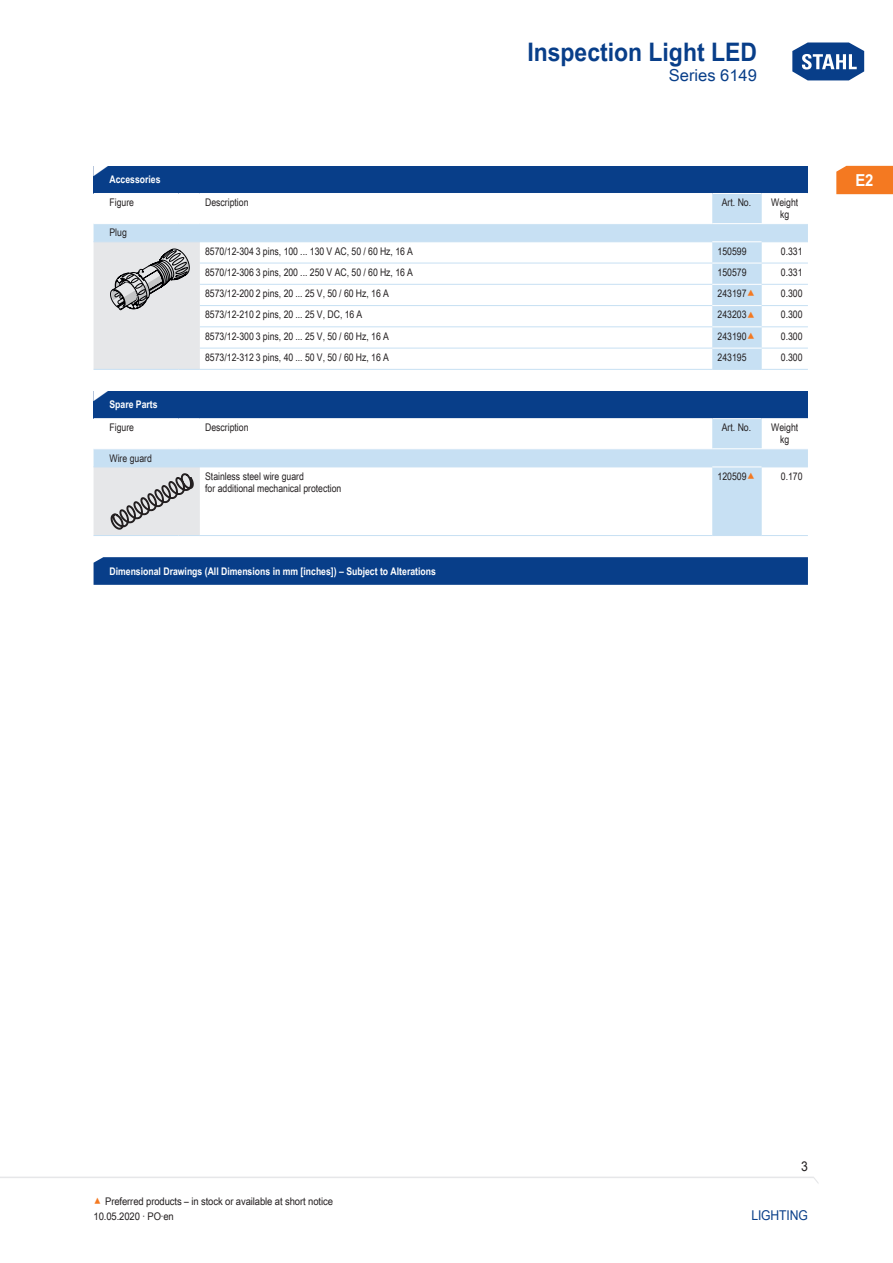
<style>
.page{position:relative;width:893px;height:1263px;background:#fff}
.page>*{position:absolute;margin:0;border:0;box-sizing:border-box;transform-origin:0 0}
.t1{font:700 25.5px "Arial Unicode MS";color:#083e89;scale:.9 1}
.TabHeader1stColumn{font:700 24px "Arial Unicode MS";color:#fff;scale:1.45 1}
.t2{font:16.5px "Arial Unicode MS";color:#083e89}
.t3{font:700 16.5px "Arial Unicode MS";color:#fff;scale:.9 1}
.t4{font:13.5px "Arial Unicode MS";letter-spacing:-.01em;color:#083e89;scale:.9 1}
.t5{font:13.5px "Arial Unicode MS";color:#231f20;scale:.9 1}
.TabBodyLeft{font:10.5px "Arial Unicode MS";color:#231f20;scale:.83 1}
.TabHeader1stColumn-2{font:700 10.5px "Arial Unicode MS";color:#fff;scale:.83 1}
.TabBodyLeft-2{font:10.5px/15px "Arial Unicode MS";color:#231f20;scale:.9 1}
.TabBodyLeftWhiteRule{font:10.5px "Arial Unicode MS";color:#231f20;scale:.83 1}
.TabBodyRight{font:10.5px "Arial Unicode MS";color:#231f20;scale:.83 1}
.TabBodyCenter{font:10.5px/12px "Arial Unicode MS";color:#231f20;text-align:center;scale:.83 1}
.TabBody1stColumnTitl{font:10.5px "Arial Unicode MS";color:#231f20;scale:.83 1}
.TabBody1stColumn{font:10.5px "Arial Unicode MS";color:#231f20;scale:.83 1}
.s1{font-size:14.85px;color:#f47921}
.s2{font-size:15px;color:#f47921}
</style>
<div class="page">
<svg style="left:792px;top:42px;width:73px;height:39px"></svg>
<svg style="left:0;top:1176px;width:818px;height:7px"></svg>
<div style="left:836px;top:166px;width:57px;height:28px;background:#f47921"></div>
<div style="left:94px;top:166px;width:714px;height:27px;background:#083e89"></div>
<svg style="left:94px;top:194px;width:714px;height:175px"></svg>
<svg style="left:761px;top:194px;width:1px;height:29px"></svg>
<hr style="left:94px;top:223px;width:85px;height:1px;background:#fff">
<svg style="left:179px;top:223px;width:21px;height:1px"></svg>
<hr style="left:200px;top:223px;width:512px;height:1px;background:#fff">
<hr style="left:712px;top:223px;width:49px;height:1px;background:#fff">
<hr style="left:761px;top:223px;width:47px;height:1px;background:#fff">
<hr style="left:200px;top:241px;width:512px;height:1px;background:#c7e0f3">
<hr style="left:761px;top:241px;width:47px;height:1px;background:#c7e0f3">
<hr style="left:200px;top:263px;width:512px;height:1px;background:#c7e0f3">
<hr style="left:761px;top:263px;width:47px;height:1px;background:#c7e0f3">
<hr style="left:200px;top:284px;width:512px;height:1px;background:#c7e0f3">
<hr style="left:761px;top:284px;width:47px;height:1px;background:#c7e0f3">
<hr style="left:200px;top:305px;width:512px;height:1px;background:#c7e0f3">
<hr style="left:761px;top:305px;width:47px;height:1px;background:#c7e0f3">
<hr style="left:200px;top:326px;width:512px;height:1px;background:#c7e0f3">
<hr style="left:761px;top:326px;width:47px;height:1px;background:#c7e0f3">
<hr style="left:200px;top:348px;width:512px;height:1px;background:#c7e0f3">
<hr style="left:200px;top:369px;width:512px;height:1px;background:#c7e0f3">
<hr style="left:712px;top:369px;width:49px;height:1px;background:#c7e0f3">
<hr style="left:761px;top:348px;width:47px;height:1px;background:#c7e0f3">
<hr style="left:761px;top:369px;width:47px;height:1px;background:#c7e0f3">
<svg style="left:761px;top:242px;width:1px;height:127px"></svg>
<svg style="left:94px;top:241px;width:106px;height:129px;background:#d1d3d5"></svg>
<hr style="left:712px;top:241px;width:49px;height:1px;background:#fff">
<hr style="left:712px;top:263px;width:49px;height:1px;background:#fff">
<hr style="left:712px;top:284px;width:49px;height:1px;background:#fff">
<hr style="left:712px;top:305px;width:49px;height:1px;background:#fff">
<hr style="left:712px;top:326px;width:49px;height:1px;background:#fff">
<hr style="left:712px;top:348px;width:49px;height:1px;background:#fff">
<div style="left:94px;top:391px;width:714px;height:28px;background:#083e89"></div>
<svg style="left:94px;top:419px;width:714px;height:116px"></svg>
<hr style="left:94px;top:418px;width:85px;height:1px;background:#fff">
<svg style="left:179px;top:418px;width:21px;height:1px"></svg>
<hr style="left:200px;top:418px;width:512px;height:1px;background:#fff">
<hr style="left:712px;top:418px;width:49px;height:1px;background:#fff">
<hr style="left:761px;top:418px;width:47px;height:1px;background:#fff">
<svg style="left:761px;top:419px;width:1px;height:29px"></svg>
<hr style="left:94px;top:448px;width:85px;height:1px;background:#fff">
<svg style="left:179px;top:448px;width:21px;height:1px"></svg>
<hr style="left:200px;top:448px;width:512px;height:1px;background:#fff">
<hr style="left:712px;top:448px;width:49px;height:1px;background:#fff">
<hr style="left:761px;top:448px;width:47px;height:1px;background:#fff">
<hr style="left:200px;top:467px;width:512px;height:1px;background:#c7e0f3">
<hr style="left:200px;top:535px;width:512px;height:1px;background:#c7e0f3">
<hr style="left:712px;top:535px;width:49px;height:1px;background:#c7e0f3">
<hr style="left:761px;top:467px;width:47px;height:1px;background:#c7e0f3">
<hr style="left:761px;top:535px;width:47px;height:1px;background:#c7e0f3">
<hr style="left:761px;top:467px;width:1px;height:68px;background:#c7e0f3">
<svg style="left:94px;top:467px;width:106px;height:69px;background:#cecfd1"></svg>
<hr style="left:712px;top:467px;width:49px;height:1px;background:#fff">
<svg style="left:94px;top:557px;width:714px;height:28px;background:#0b408a"></svg>
<h1 class="t1" style="left:527px;top:33px;width:257px">Inspection Light LED</h1>
<h3 class="t2" style="left:669px;top:63px;width:90px">Series 6149</h3>
<p class="TabHeader1stColumn" style="left:90px;top:154px;width:16px">◤</p>
<p class="TabHeader1stColumn-2" style="left:109px;top:172px;width:63px">Accessories</p>
<p class="TabBody1stColumn" style="left:109px;top:195px;width:31px">Figure</p>
<p class="TabBodyLeft" style="left:205px;top:195px;width:54px">Description</p>
<p class="TabBodyCenter" style="left:722px;top:196px;width:37px">Art. No.</p>
<p class="TabBodyCenter" style="left:771px;top:196px;width:34px">Weight kg</p>
<p class="TabBody1stColumnTitl" style="left:109px;top:225px;width:22px">Plug</p>
<p class="TabBodyLeft" style="left:205px;top:243px;width:252px">8570/12-304 3 pins, 100 ... 130 V AC, 50 / 60 Hz, 16 A</p>
<p class="TabBodyLeftWhiteRule" style="left:718px;top:243px;width:36px">150599</p>
<p class="TabBodyRight" style="left:781px;top:243px;width:28px">0.331</p>
<p class="TabBodyLeft" style="left:205px;top:265px;width:252px">8570/12-306 3 pins, 200 ... 250 V AC, 50 / 60 Hz, 16 A</p>
<p class="TabBodyLeftWhiteRule" style="left:718px;top:265px;width:36px">150579</p>
<p class="TabBodyRight" style="left:781px;top:265px;width:28px">0.331</p>
<p class="TabBodyLeft" style="left:205px;top:286px;width:223px">8573/12-200 2 pins, 20 ... 25 V, 50 / 60 Hz, 16 A</p>
<p class="TabBodyLeftWhiteRule" style="left:718px;top:286px;width:47px">243197<span class="s1">▲</span></p>
<p class="TabBodyRight" style="left:781px;top:286px;width:28px">0.300</p>
<p class="TabBodyLeft" style="left:205px;top:307px;width:191px">8573/12-210 2 pins, 20 ... 25 V, DC, 16 A</p>
<p class="TabBodyLeftWhiteRule" style="left:718px;top:307px;width:47px">243203<span class="s1">▲</span></p>
<p class="TabBodyRight" style="left:781px;top:307px;width:28px">0.300</p>
<p class="TabBodyLeft" style="left:205px;top:328px;width:223px">8573/12-300 3 pins, 20 ... 25 V, 50 / 60 Hz, 16 A</p>
<p class="TabBodyLeftWhiteRule" style="left:718px;top:328px;width:47px">243190<span class="s1">▲</span></p>
<p class="TabBodyRight" style="left:781px;top:328px;width:28px">0.300</p>
<p class="TabBodyLeft" style="left:205px;top:350px;width:223px">8573/12-312 3 pins, 40 ... 50 V, 50 / 60 Hz, 16 A</p>
<p class="TabBodyLeftWhiteRule" style="left:718px;top:350px;width:36px">243195</p>
<p class="TabBodyRight" style="left:781px;top:350px;width:28px">0.300</p>
<p class="TabHeader1stColumn" style="left:90px;top:379px;width:16px">◤</p>
<p class="TabHeader1stColumn-2" style="left:109px;top:397px;width:60px">Spare Parts</p>
<p class="TabBody1stColumn" style="left:109px;top:420px;width:31px">Figure</p>
<p class="TabBodyLeft" style="left:205px;top:420px;width:54px">Description</p>
<p class="TabBodyCenter" style="left:722px;top:421px;width:37px">Art. No.</p>
<p class="TabBodyCenter" style="left:771px;top:421px;width:34px">Weight kg</p>
<p class="TabBody1stColumnTitl" style="left:109px;top:450px;width:53px">Wire guard</p>
<p class="TabBodyLeft" style="left:205px;top:468px;width:120px">Stainless steel wire guard</p>
<p class="TabBodyLeft" style="left:205px;top:480px;width:166px">for additional mechanical protection</p>
<p class="TabBodyLeftWhiteRule" style="left:718px;top:468px;width:47px">120509<span class="s1">▲</span></p>
<p class="TabBodyRight" style="left:781px;top:468px;width:28px">0.170</p>
<p class="TabHeader1stColumn-2" style="left:109px;top:563px;width:395px">Dimensional Drawings (All Dimensions in mm [inches]) – Subject to Alterations</p>
<h3 class="t3" style="left:855px;top:168px;width:22px">E2</h3>
<p class="TabBodyLeft-2" style="left:94px;top:1193px;width:267px"><span class="s2">▲</span> Preferred products – in stock or available at short notice<br>10.05.2020 · PO·en</p>
<p class="t5" style="left:801px;top:1157px;width:9px">3</p>
<p class="t4" style="left:751px;top:1205px;width:64px">Lighting</p>
</div>
